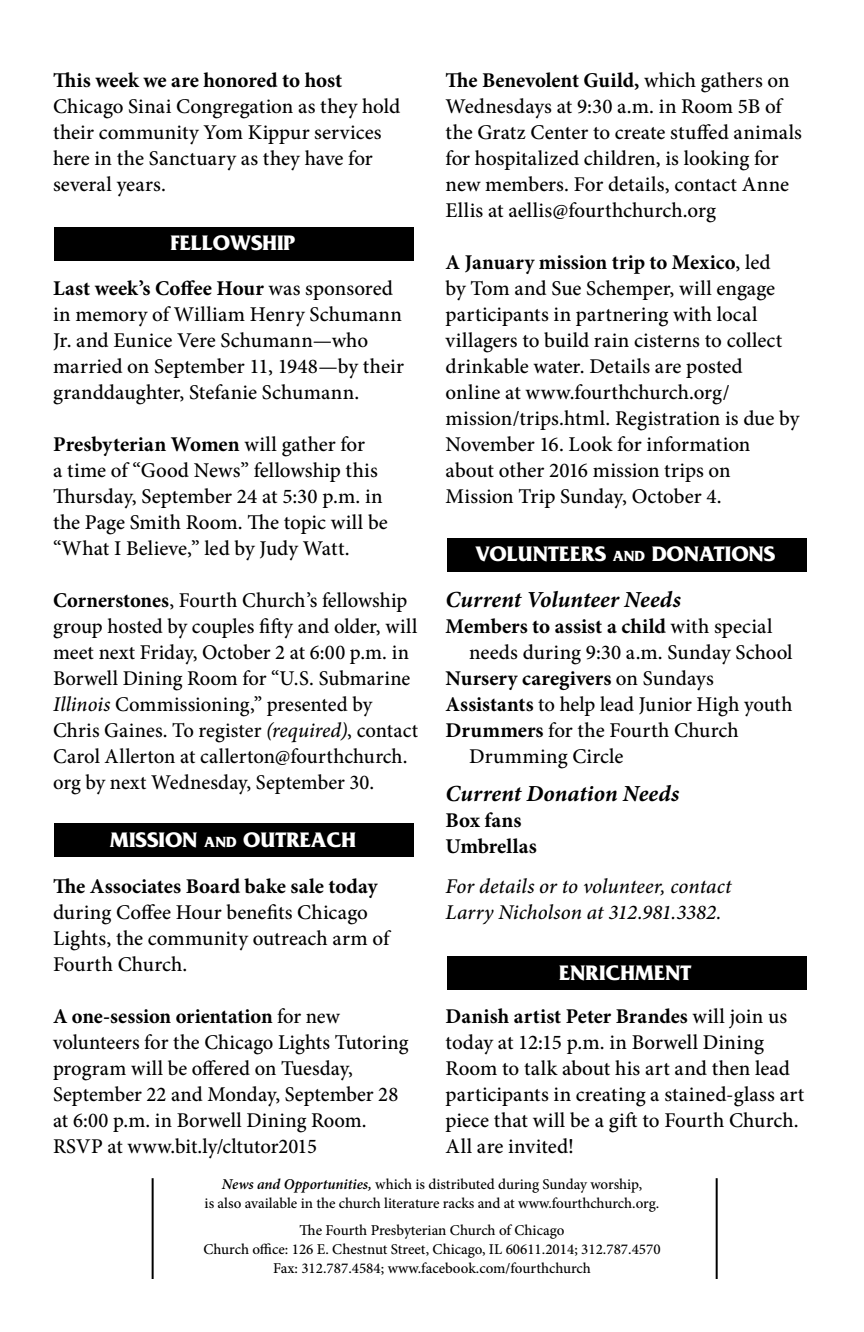
<style>
.page{position:relative;width:864px;height:1332px;background:#fff}
.page>*{position:absolute;margin:0;border:0;box-sizing:border-box;transform-origin:0 0}
.t1{font:italic 700 23px "Minion Pro";letter-spacing:.005em;color:#000}
.t2{font:700 22px "Friz Quadrata Std";color:#fff}
.t3{font:500 21px/26px "Minion Pro";letter-spacing:.005em;color:#000}
.t4{font:700 21px/26px "Minion Pro";color:#000}
.t5{font:italic 500 21px/26px "Minion Pro";color:#000}
.t6{font:500 15px/19px "Minion Pro";color:#000;text-align:center}
.s1{font-weight:700}
.s2{font-style:italic}
.s3{font-size:15.4px}
.s4{font-weight:500}
.s5{font-weight:600;font-style:italic}
</style>
<div class="page">
<hr style="left:152px;top:1178px;width:2px;height:101px;background:#000">
<hr style="left:716px;top:1178px;width:2px;height:101px;background:#000">
<div style="left:54px;top:823px;width:360px;height:33px;background:#000"></div>
<div style="left:447px;top:956px;width:360px;height:34px;background:#000"></div>
<div style="left:447px;top:538px;width:360px;height:33px;background:#000"></div>
<div style="left:54px;top:227px;width:360px;height:33px;background:#000"></div>
<p class="t4" style="left:53px;top:67px;width:291px">This week we are honored to host</p>
<p class="t3" style="left:53px;top:93px;width:349px">Chicago Sinai Congregation as they hold their community Yom Kippur services here in the Sanctuary as they have for several years.</p>
<p class="t3" style="left:446px;top:67px;width:358px"><span class="s1">The Benevolent Guild,</span> which gathers on Wednesdays at 9:30 a.m. in Room 5B of the Gratz Center to create stuffed animals for hospitalized children, is looking for new members. For details, contact Anne Ellis at aellis@fourthchurch.org</p>
<p class="t3" style="left:446px;top:249px;width:355px"><span class="s1">A January mission trip to Mexico</span>, led<br>by Tom and Sue Schemper, will engage participants in partnering with local villagers to build rain cisterns to collect drinkable water. Details are posted online at www.fourthchurch.org/ mission/trips.html. Registration is due by November 16. Look for information about other 2016 mission trips on Mission Trip Sunday, October 4.</p>
<p class="t2" style="left:171px;top:231px;width:126px">FELLOWSHIP</p>
<p class="t3" style="left:53px;top:275px;width:353px"><span class="s1">Last week’s Coffee Hour</span> was sponsored in memory of William Henry Schumann Jr. and Eunice Vere Schumann—who married on September 11, 1948—by their granddaughter, Stefanie Schumann.</p>
<p class="t3" style="left:53px;top:431px;width:336px"><span class="s1">Presbyterian Women</span> will gather for<br>a time of “Good News” fellowship this Thursday, September 24 at 5:30 p.m. in the Page Smith Room. The topic will be “What I Believe,” led by Judy Watt.</p>
<p class="t3" style="left:53px;top:587px;width:367px"><span class="s1">Cornerstones</span>, Fourth Church’s fellowship group hosted by couples fifty and older, will meet next Friday, October 2 at 6:00 p.m. in Borwell Dining Room for “U.S. Submarine <span class="s2">Illinois</span> Commissioning,” presented by Chris Gaines. To register <span class="s2">(required)</span>, contact Carol Allerton at callerton@fourthchurch. org by next Wednesday, September 30.</p>
<p class="t2" style="left:475px;top:542px;width:301px">VOLUNTEERS <span class="s3">AND</span> DONATIONS</p>
<p class="t1" style="left:446px;top:583px;width:237px">Current Volunteer Needs</p>
<p class="t4" style="left:446px;top:613px;width:328px">Members to assist a child <span class="s4">with special</span></p>
<p class="t3" style="left:469px;top:639px;width:325px">needs during 9:30 a.m. Sunday School</p>
<p class="t4" style="left:446px;top:665px;width:270px">Nursery caregivers <span class="s4">on Sundays</span></p>
<p class="t3" style="left:446px;top:691px;width:348px"><span class="s1">Assistants</span> to help lead Junior High youth</p>
<p class="t3" style="left:446px;top:717px;width:295px"><span class="s1">Drummers</span> for the Fourth Church</p>
<p class="t3" style="left:469px;top:743px;width:156px">Drumming Circle</p>
<p class="t1" style="left:446px;top:777px;width:235px">Current Donation Needs</p>
<p class="t4" style="left:446px;top:807px;width:93px">Box fans<br>Umbrellas</p>
<p class="t5" style="left:446px;top:873px;width:288px">For details or to volunteer, contact<br>Larry Nicholson at 312.981.3382.</p>
<p class="t2" style="left:110px;top:827px;width:248px">MISSION <span class="s3">AND</span> OUTREACH</p>
<p class="t4" style="left:53px;top:873px;width:326px">The Associates Board bake sale today</p>
<p class="t3" style="left:53px;top:899px;width:338px">during Coffee Hour benefits Chicago<br>Lights, the community outreach arm of<br>Fourth Church.</p>
<p class="t3" style="left:53px;top:1003px;width:357px"><span class="s1">A one-session orientation</span> for new volunteers for the Chicago Lights Tutoring program will be offered on Tuesday, September 22 and Monday, September 28 at 6:00 p.m. in Borwell Dining Room.<br>RSVP at www.bit.ly/cltutor2015</p>
<p class="t6" style="left:205px;top:1175px;width:456px"><span class="s5">News and Opportunities,</span> which is distributed during Sunday worship,<br>is also available in the church literature racks and at www.fourthchurch.org.</p>
<p class="t6" style="left:203px;top:1221px;width:459px">The Fourth Presbyterian Church of Chicago<br>Church office: 126 E. Chestnut Street, Chicago, IL 60611.2014; 312.787.4570<br>Fax: 312.787.4584; www.facebook.com/fourthchurch</p>
<p class="t2" style="left:559px;top:960px;width:134px">ENRICHMENT</p>
<p class="t3" style="left:446px;top:1003px;width:360px"><span class="s1">Danish artist Peter Brandes</span> will join us today at 12:15 p.m. in Borwell Dining Room to talk about his art and then lead participants in creating a stained-glass art piece that will be a gift to Fourth Church.<br>All are invited!</p>
</div>
